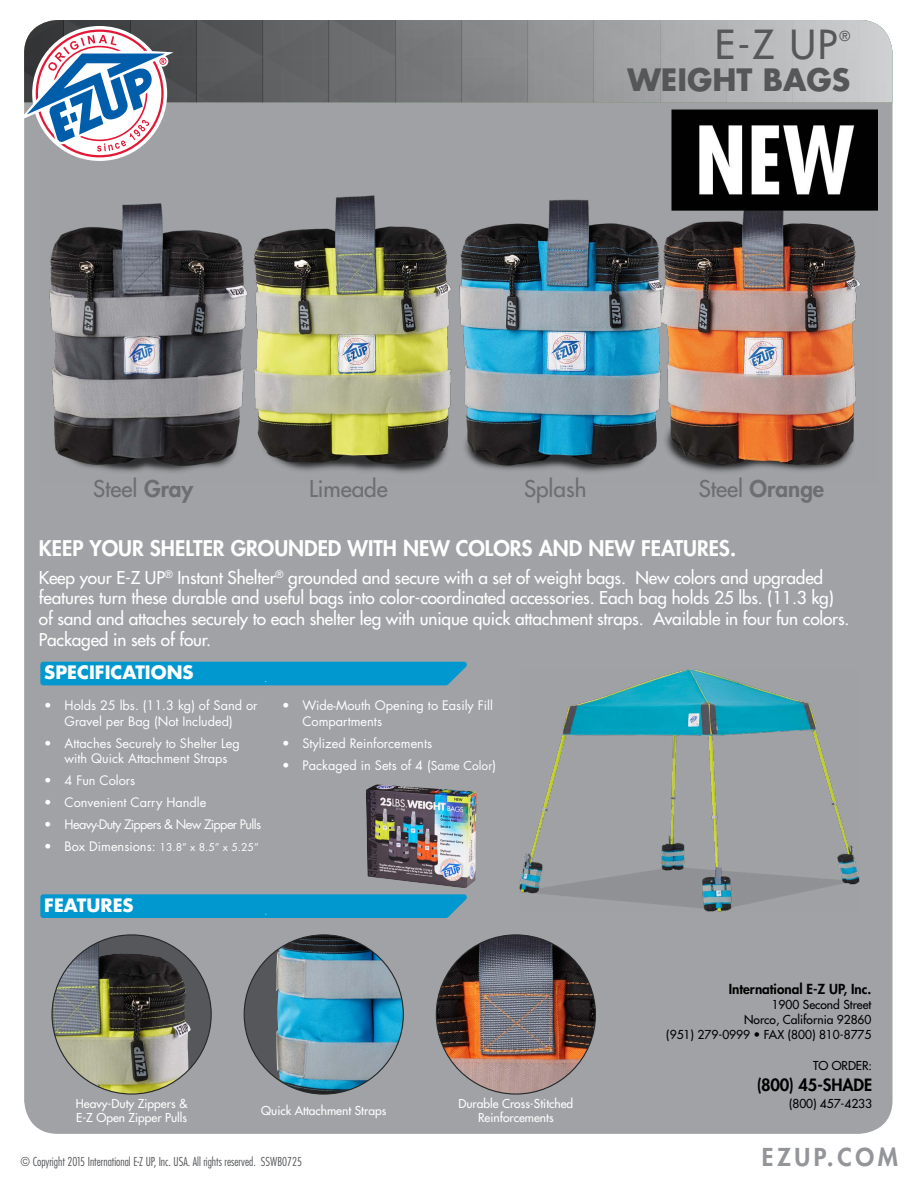
<style>
.page{position:relative;width:918px;height:1188px;background:#fff}
.page>*{position:absolute;margin:0;border:0;box-sizing:border-box;transform-origin:0 0}
.t1{font:39px "Futura LT";color:#555759}
.t2{font:700 30px "Futura LT";color:#555759}
.t3{font:800 24px "Futura Std";letter-spacing:.15em;color:#939598}
.t4{font:500 22.5px "Futura Std";color:#6d6e71}
.t5{font:800 22.5px "Futura Std";color:#6d6e71}
.t6{font:800 21px "Futura Std";color:#fff}
.t7{font:700 18px "Futura Std";color:#fff}
.t8{font:500 17.25px/20.7px "Futura Std";letter-spacing:-.01em;color:#fff}
.t9{font:800 16.5px "Futura Std";letter-spacing:-.005em;color:#000}
.t10{font:800 13.5px "Futura Std";color:#000}
.t11{font:13.5px "Futura LT";color:#555759}
.t12{font:12.75px/15.3px "Futura Std";color:#fff}
.t13{font:12.75px "Futura Std";letter-spacing:-.05em;color:#fff}
.t14{font:500 12px/14.4px "Futura Std";color:#fff}
.t15{font:500 12px/14.9px "Futura Std";color:#000;text-align:right}
.t16{font:300 condensed 12px "Futura Std";color:#55575a}
.t17{font:10.5px "Futura Std";color:#fff}
.s1{font-weight:800}
.s2{font-weight:500}
.s3{font-size:12.75px}
.s4{font-size:12px}
</style>
<div class="page">
<div style="left:24px;top:20px;width:869px;height:1114px;background:#a0a2a5;border-radius:34px"></div>
<svg style="left:395px;top:20px;width:498px;height:82px"></svg>
<div style="left:40px;top:662px;width:427px;height:23px;background:#0098ce"></div>
<div style="left:40px;top:894px;width:427px;height:24px;background:#0098ce"></div>
<img style="left:49px;top:81px;width:829px;height:392px">
<div style="left:52px;top:935px;width:159px;height:159px;background:#55575a;border-radius:50%"></div>
<img style="left:52px;top:942px;width:139px;height:152px">
<div style="left:244px;top:935px;width:159px;height:159px;background:#55575a;border-radius:50%"></div>
<img style="left:276px;top:935px;width:127px;height:159px">
<img style="left:436px;top:935px;width:159px;height:159px;border-radius:80px">
<img style="left:366px;top:784px;width:111px;height:104px">
<img style="left:520px;top:669px;width:339px;height:242px">
<svg style="left:24px;top:20px;width:371px;height:141px"></svg>
<h1 class="t1" style="left:715px;top:19px;width:124px">E-Z UP</h1>
<p class="t11" style="left:839px;top:27px;width:12px">®</p>
<h2 class="t2" style="left:627px;top:60px;width:224px">WEIGHT BAGS</h2>
<h3 class="t4" style="left:93px;top:475px;width:102px">Steel <span class="s1">Gray</span></h3>
<h3 class="t4" style="left:309px;top:475px;width:80px">Limeade</h3>
<h3 class="t4" style="left:524px;top:475px;width:64px">Splash</h3>
<h3 class="t5" style="left:699px;top:475px;width:127px"><span class="s2">Steel</span> Orange</h3>
<p class="t6" style="left:39px;top:535px;width:699px">KEEP YOUR SHELTER GROUNDED WITH NEW COLORS AND NEW FEATURES.</p>
<p class="t8" style="left:39px;top:567px;width:812px">Keep your E-Z UP<sup>®</sup> Instant Shelter<sup>®</sup> grounded and secure with a set of weight bags. New colors and upgraded features turn these durable and useful bags into color-coordinated accessories. Each bag holds 25 lbs. (11.3 kg) of sand and attaches securely to each shelter leg with unique quick attachment straps. Available in four fun colors.<br>Packaged in sets of four.</p>
<p class="t7" style="left:44px;top:660px;width:151px">SPECIFICATIONS</p>
<p class="t12" style="left:44px;top:698px;width:215px;text-align:center">• Holds 25 lbs. (11.3 kg) of Sand or<br>Gravel per Bag (Not Included)</p>
<p class="t12" style="left:65px;top:735px;width:177px;text-indent:-20px">• Attaches Securely to Shelter Leg with Quick Attachment Straps</p>
<p class="t12" style="left:44px;top:773px;width:93px">• 4 Fun Colors</p>
<p class="t12" style="left:44px;top:795px;width:164px">• Convenient Carry Handle</p>
<p class="t13" style="left:44px;top:816px;width:218px">• Heavy-Duty Zippers &amp; New Zipper Pulls</p>
<p class="t17" style="left:44px;top:841px;width:216px"><span class="s3">• Box Dimensions:</span> 13.8” x 8.5” x 5.25”</p>
<p class="t7" style="left:44px;top:893px;width:91px">FEATURES</p>
<p class="t12" style="left:302px;top:698px;width:192px;text-indent:-20px">• Wide-Mouth Opening to Easily Fill<br>Compartments</p>
<p class="t12" style="left:282px;top:735px;width:152px">• Stylized Reinforcements</p>
<p class="t12" style="left:282px;top:758px;width:215px">• Packaged in Sets of 4 (<span class="s4">Same Color</span>)</p>
<p class="t14" style="left:76px;top:1096px;width:113px">Heavy-Duty Zippers &amp;<br>E-Z Open Zipper Pulls</p>
<p class="t14" style="left:261px;top:1104px;width:127px">Quick Attachment Straps</p>
<p class="t14" style="left:458px;top:1096px;width:116px;text-align:center">Durable Cross-Stitched<br>Reinforcements</p>
<p class="t10" style="left:729px;top:981px;width:144px">International E-Z UP, Inc.</p>
<p class="t15" style="left:666px;top:997px;width:207px">1900 Second Street<br>Norco, California 92860<br>(951) 279-0999 • FAX (800) 810-8775</p>
<p class="t15" style="left:813px;top:1059px;width:61px">TO ORDER:</p>
<p class="t9" style="left:757px;top:1075px;width:117px">(800) 45-SHADE</p>
<p class="t15" style="left:789px;top:1096px;width:85px">(800) 457-4233</p>
<p class="t16" style="left:21px;top:1154px;width:283px">© Copyright 2015 International E-Z UP, Inc. USA. All rights reserved. SSWB0725</p>
<h3 class="t3" style="left:762px;top:1142px;width:138px">EZUP.COM</h3>
</div>
